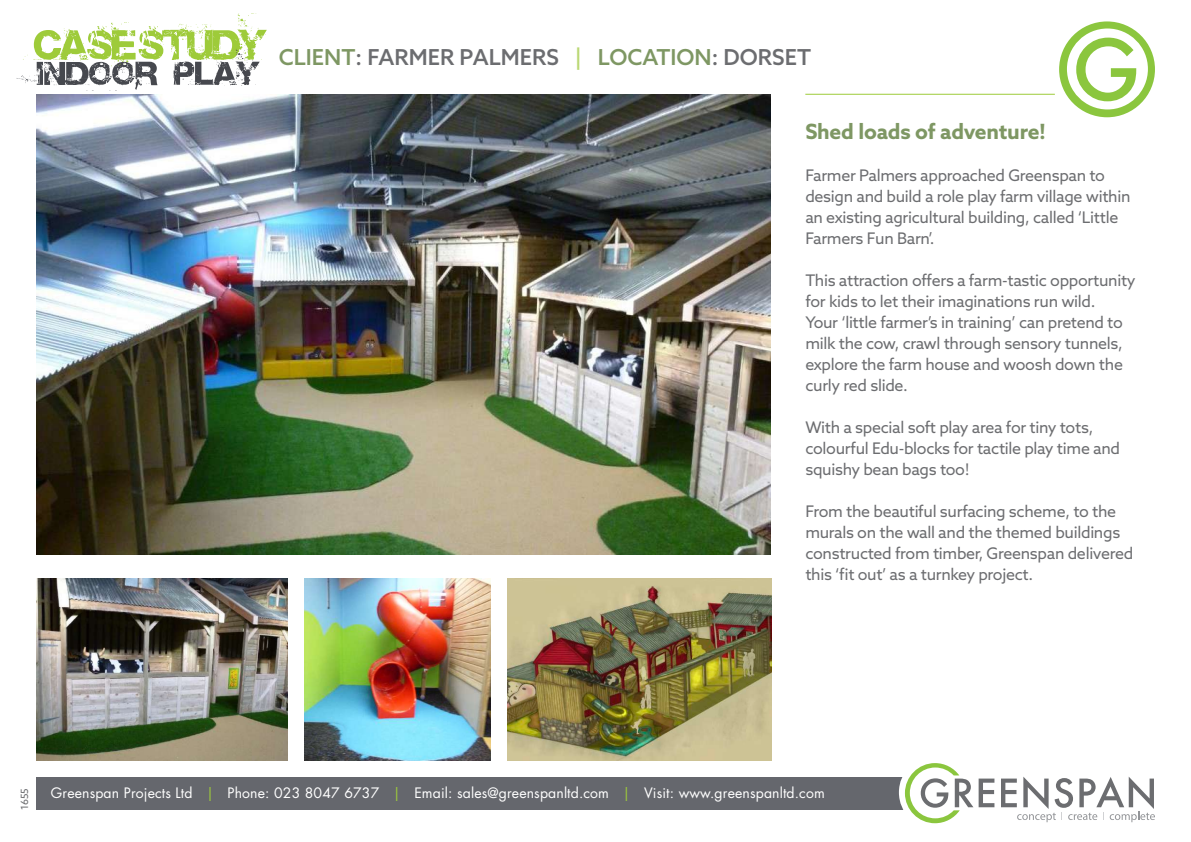
<style>
.page{position:relative;width:1191px;height:842px;background:#fff}
.page>*{position:absolute;margin:0;border:0;box-sizing:border-box;transform-origin:0 0}
.t1{font:500 22px "Azo Sans";color:#6c6d70}
.t2{font:700 21px "Azo Sans";letter-spacing:-.01em;color:#7e9763}
.t3{font:16px/21px "Azo Sans";letter-spacing:-.02em;color:#6c6d70}
.t4{font:14px "Futura Std";letter-spacing:.01em;color:#fff}
.t5{font:10px "Azo Sans";color:#6c6d70}
.s1{color:#7e9763}
.s2{color:#bad874}
.s3{color:#9ecb3a}
</style>
<div class="page">
<div style="left:36px;top:777px;width:898px;height:32px;background:#65676d"></div>
<div style="left:899px;top:755px;width:73px;height:74px;background:#fff;border-radius:50%"></div>
<svg style="left:905px;top:763px;width:89px;height:60px"></svg>
<svg style="left:1001px;top:777px;width:154px;height:45px"></svg>
<hr style="left:805px;top:94px;width:249px;height:1px;background:#9ecb3a">
<img style="left:36px;top:94px;width:735px;height:460px">
<img style="left:305px;top:578px;width:185px;height:183px">
<img style="left:36px;top:578px;width:251px;height:183px">
<img style="left:507px;top:578px;width:264px;height:183px">
<svg style="left:16px;top:13px;width:251px;height:78px"></svg>
<svg style="left:1059px;top:21px;width:96px;height:96px"></svg>
<h1 class="t1" style="left:279px;top:43px;width:534px"><span class="s1">CLIENT</span>: FARMER PALMERS <span class="s2">|</span> <span class="s1">LOCATION</span>: DORSET</h1>
<h2 class="t2" style="left:805px;top:117px;width:242px">Shed loads of adventure!</h2>
<p class="t3" style="left:805px;top:164px;width:327px">Farmer Palmers approached Greenspan to design and build a role play farm village within an existing agricultural building, called ‘Little Farmers Fun Barn’.</p>
<p class="t3" style="left:805px;top:269px;width:332px">This attraction offers a farm-tastic opportunity for kids to let their imaginations run wild.<br>Your ‘little farmer’s in training’ can pretend to milk the cow, crawl through sensory tunnels, explore the farm house and woosh down the curly red slide.</p>
<p class="t3" style="left:805px;top:416px;width:316px">With a special soft play area for tiny tots, colourful Edu-blocks for tactile play time and squishy bean bags too!</p>
<p class="t3" style="left:805px;top:500px;width:329px">From the beautiful surfacing scheme, to the murals on the wall and the themed buildings constructed from timber, Greenspan delivered this ‘fit out’ as a turnkey project.</p>
<p class="t5" style="left:18px;top:809px;width:23px;rotate:-90deg">1655</p>
<p class="t4" style="left:51px;top:784px;width:775px">Greenspan Projects Ltd <span class="s3">|</span> Phone: 023 8047 6737 <span class="s3">|</span> Email: sales@greenspanltd.com <span class="s3">|</span> Visit: www.greenspanltd.com</p>
</div>
